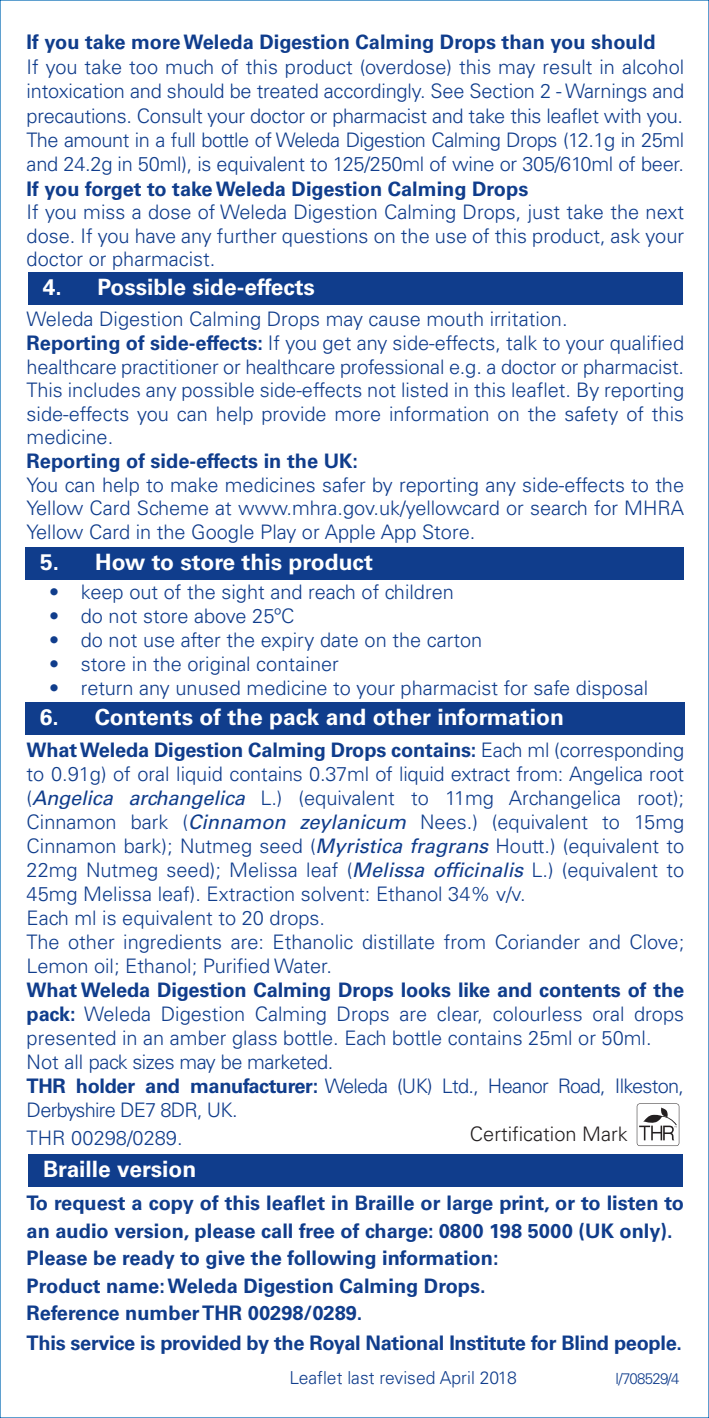
<style>
.page{position:relative;width:709px;height:1418px;background:#fff}
.page>*{position:absolute;margin:0;border:0;box-sizing:border-box;transform-origin:0 0}
.t1{font:700 22.5px "Univers LT";color:#fff}
.t2{font:300 20px/24px "Univers LT";color:#103d8c;text-align:justify}
.t3{font:700 20px/27.5px "Univers LT";color:#103d8c}
.t4{font:300 20px "Univers LT";color:#231f20}
.t5{font:300 17.75px "Univers LT";color:#103d8c}
.t6{font:300 15.25px "Univers LT";letter-spacing:-.05em;color:#103d8c}
.s1{font-weight:700}
.s2{font-weight:400;font-style:italic}
</style>
<div class="page">
<div style="left:28px;top:272px;width:655px;height:32px;background:#103d8c"></div>
<div style="left:25px;top:547px;width:659px;height:32px;background:#103d8c"></div>
<div style="left:25px;top:702px;width:659px;height:33px;background:#103d8c"></div>
<div style="left:28px;top:1154px;width:655px;height:32px;background:#103d8c"></div>
<svg style="left:636px;top:1103px;width:43px;height:42px"></svg>
<p class="t3" style="left:27px;top:29px;width:630px">If you take more Weleda Digestion Calming Drops than you should</p>
<p class="t2" style="left:27px;top:55px;width:659px">If you take too much of this product (overdose) this may result in alcohol intoxication and should be treated accordingly. See Section 2 - Warnings and precautions. Consult your doctor or pharmacist and take this leaflet with you.<br>The amount in a full bottle of Weleda Digestion Calming Drops (12.1g in 25ml and 24.2g in 50ml), is equivalent to 125/250ml of wine or 305/610ml of beer.</p>
<p class="t3" style="left:27px;top:175px;width:503px">If you forget to take Weleda Digestion Calming Drops</p>
<p class="t2" style="left:27px;top:200px;width:659px">If you miss a dose of Weleda Digestion Calming Drops, just take the next dose. If you have any further questions on the use of this product, ask your doctor or pharmacist.</p>
<p class="t1" style="left:43px;top:273px;width:274px">4. Possible side-effects</p>
<p class="t2" style="left:27px;top:307px;width:659px;text-align:left">Weleda Digestion Calming Drops may cause mouth irritation.<br><span class="s1">Reporting of side-effects:</span> If you get any side-effects, talk to your qualified healthcare practitioner or healthcare professional e.g. a doctor or pharmacist.<br>This includes any possible side-effects not listed in this leaflet. By reporting side-effects you can help provide more information on the safety of this medicine.</p>
<p class="t3" style="left:27px;top:447px;width:333px">Reporting of side-effects in the UK:</p>
<p class="t2" style="left:27px;top:473px;width:659px">You can help to make medicines safer by reporting any side-effects to the Yellow Card Scheme at www.mhra.gov.uk/yellowcard or search for MHRA Yellow Card in the Google Play or Apple App Store.</p>
<p class="t1" style="left:40px;top:548px;width:334px">5. How to store this product</p>
<p class="t2" style="left:49px;top:579px;width:406px">• keep out of the sight and reach of children</p>
<p class="t2" style="left:49px;top:603px;width:247px">• do not store above 25ºC</p>
<p class="t2" style="left:49px;top:627px;width:434px">• do not use after the expiry date on the carton</p>
<p class="t2" style="left:49px;top:651px;width:291px">• store in the original container</p>
<p class="t2" style="left:49px;top:675px;width:600px">• return any unused medicine to your pharmacist for safe disposal</p>
<p class="t1" style="left:40px;top:704px;width:525px">6. Contents of the pack and other information</p>
<p class="t2" style="left:27px;top:738px;width:659px;text-align:left"><span class="s1">What Weleda Digestion Calming Drops contains:</span> Each ml (corresponding to 0.91g) of oral liquid contains 0.37ml of liquid extract from: Angelica root (<span class="s2">Angelica archangelica</span> L.) (equivalent to 11mg Archangelica root); Cinnamon bark (<span class="s2">Cinnamon zeylanicum</span> Nees.) (equivalent to 15mg Cinnamon bark); Nutmeg seed (<span class="s2">Myristica fragrans</span> Houtt.) (equivalent to 22mg Nutmeg seed); Melissa leaf (<span class="s2">Melissa officinalis</span> L.) (equivalent to 45mg Melissa leaf). Extraction solvent: Ethanol 34% v/v.<br>Each ml is equivalent to 20 drops.<br>The other ingredients are: Ethanolic distillate from Coriander and Clove; Lemon oil; Ethanol; Purified Water.</p>
<p class="t2" style="left:27px;top:978px;width:659px;text-align:left"><span class="s1">What Weleda Digestion Calming Drops looks like and contents of the pack:</span> Weleda Digestion Calming Drops are clear, colourless oral drops presented in an amber glass bottle. Each bottle contains 25ml or 50ml.<br>Not all pack sizes may be marketed.<br><span class="s1">THR holder and manufacturer:</span> Weleda (UK) Ltd., Heanor Road, Ilkeston, Derbyshire DE7 8DR, UK.</p>
<p class="t2" style="left:27px;top:1125px;width:157px">THR 00298/0289.</p>
<p class="t4" style="left:470px;top:1121px;width:159px">Certification Mark</p>
<p class="t1" style="left:43px;top:1155px;width:155px">Braille version</p>
<p class="t3" style="left:27px;top:1189px;width:659px">To request a copy of this leaflet in Braille or large print, or to listen to an audio version, please call free of charge: 0800 198 5000 (UK only).<br>Please be ready to give the following information:<br>Product name: Weleda Digestion Calming Drops.<br>Reference number THR 00298/0289.</p>
<p class="t3" style="left:27px;top:1329px;width:657px">This service is provided by the Royal National Institute for Blind people.</p>
<p class="t5" style="left:289px;top:1366px;width:229px">Leaflet last revised April 2018</p>
<p class="t6" style="left:615px;top:1368px;width:66px">I/708529/4</p>
</div>
